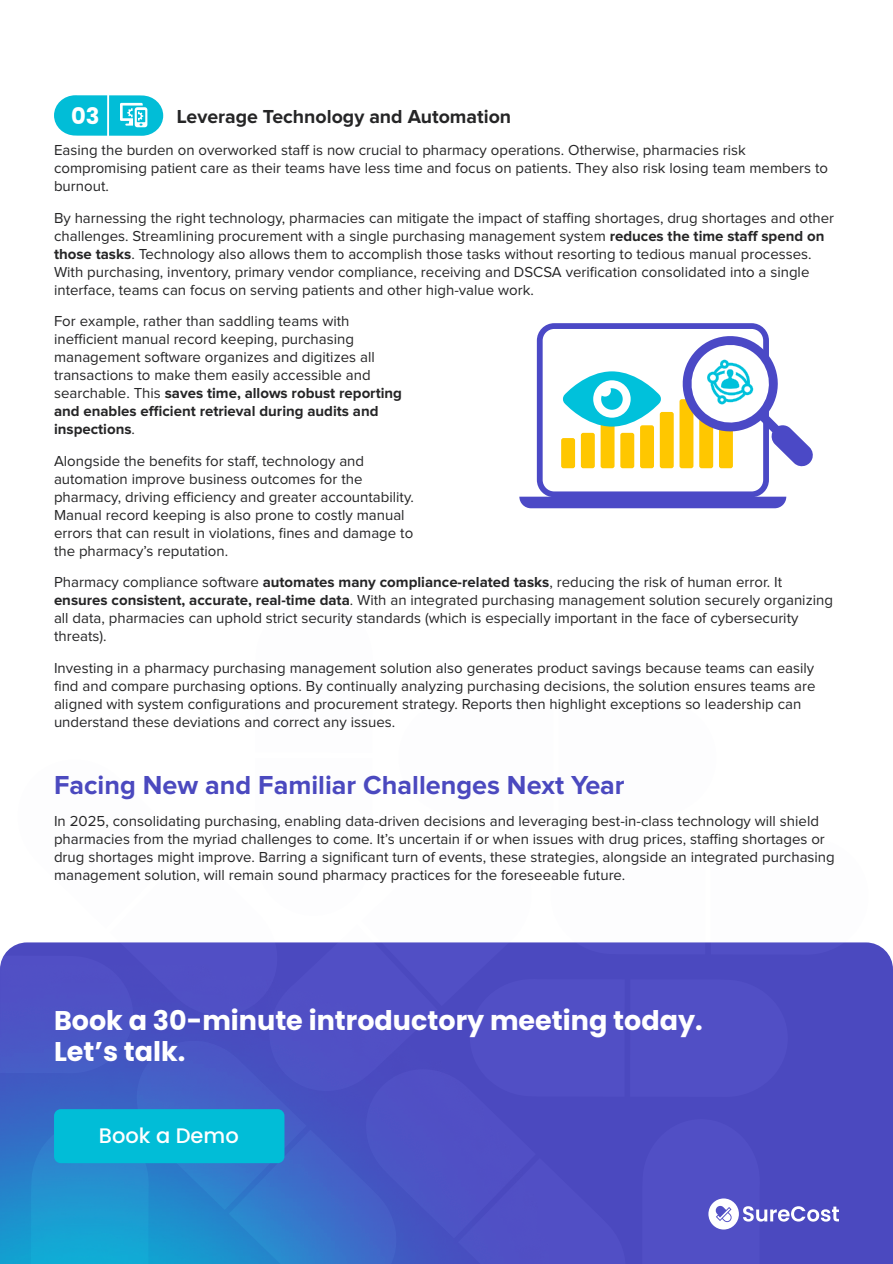
<style>
.page{position:relative;width:893px;height:1264px;background:#fff}
.page>*{position:absolute;margin:0;border:0;box-sizing:border-box;transform-origin:0 0}
.t1{font:700 27px/31.5px "Poppins";color:#fff}
.t2{font:700 27px "Proxima Nova";color:#4b49bf}
.t3{font:700 22.65px "Poppins";color:#fff}
.t4{font:500 21px "Poppins";color:#fff}
.t5{font:700 19.5px "Proxima Nova";color:#252526}
.t6{font:15px/18px "Proxima Nova";color:#252526}
.s1{font-weight:700}
</style>
<div class="page">
<div style="left:592px;top:942px;width:301px;height:321px;background:#4b49bf"></div>
<img style="left:0;top:942px;width:592px;height:321px">
<div style="left:262px;top:942px;width:276px;height:127px;background:#514fc5"></div>
<svg style="left:130px;top:1040px;width:273px;height:223px"></svg>
<div style="left:11px;top:942px;width:273px;height:73px;background:#514fc5"></div>
<svg style="left:359px;top:1069px;width:273px;height:194px;fill:#4d4fc5"></svg>
<svg style="left:31px;top:1120px;width:118px;height:143px"></svg>
<svg style="left:0;top:955px;width:133px;height:118px"></svg>
<div style="left:470px;top:978px;width:317px;height:118px;background:#514fc5"></div>
<svg style="left:550px;top:942px;width:318px;height:12px"></svg>
<div style="left:642px;top:1119px;width:197px;height:144px;background:#514fc5"></div>
<div style="left:54px;top:1109px;width:230px;height:54px;background:#01bdd7;border-radius:7px"></div>
<svg style="left:519px;top:323px;width:293px;height:185px"></svg>
<svg style="left:54px;top:95px;width:109px;height:41px"></svg>
<h2 class="t3" style="left:71px;top:103px;width:30px">03</h2>
<h3 class="t5" style="left:177px;top:108px;width:336px">Leverage Technology and Automation</h3>
<p class="t6" style="left:54px;top:142px;width:775px">Easing the burden on overworked staff is now crucial to pharmacy operations. Otherwise, pharmacies risk compromising patient care as their teams have less time and focus on patients. They also risk losing team members to burnout.</p>
<p class="t6" style="left:54px;top:209px;width:781px">By harnessing the right technology, pharmacies can mitigate the impact of staffing shortages, drug shortages and other challenges. Streamlining procurement with a single purchasing management system <span class="s1">reduces the time staff spend on those tasks</span>. Technology also allows them to accomplish those tasks without resorting to tedious manual processes.<br>With purchasing, inventory, primary vendor compliance, receiving and DSCSA verification consolidated into a single interface, teams can focus on serving patients and other high-value work.</p>
<p class="t6" style="left:54px;top:313px;width:349px">For example, rather than saddling teams with inefficient manual record keeping, purchasing management software organizes and digitizes all transactions to make them easily accessible and searchable. This <span class="s1">saves time, allows robust reporting and enables efficient retrieval during audits and inspections</span>.</p>
<p class="t6" style="left:54px;top:452px;width:361px">Alongside the benefits for staff, technology and automation improve business outcomes for the pharmacy, driving efficiency and greater accountability.<br>Manual record keeping is also prone to costly manual errors that can result in violations, fines and damage to the pharmacy’s reputation.</p>
<p class="t6" style="left:54px;top:574px;width:780px">Pharmacy compliance software <span class="s1">automates many compliance-related tasks</span>, reducing the risk of human error. It <span class="s1">ensures consistent, accurate, real-time data</span>. With an integrated purchasing management solution securely organizing all data, pharmacies can uphold strict security standards (which is especially important in the face of cybersecurity threats).</p>
<p class="t6" style="left:54px;top:659px;width:763px">Investing in a pharmacy purchasing management solution also generates product savings because teams can easily find and compare purchasing options. By continually analyzing purchasing decisions, the solution ensures teams are aligned with system configurations and procurement strategy. Reports then highlight exceptions so leadership can understand these deviations and correct any issues.</p>
<h1 class="t2" style="left:54px;top:773px;width:572px">Facing New and Familiar Challenges Next Year</h1>
<p class="t6" style="left:54px;top:812px;width:782px">In 2025, consolidating purchasing, enabling data-driven decisions and leveraging best-in-class technology will shield pharmacies from the myriad challenges to come. It’s uncertain if or when issues with drug prices, staffing shortages or drug shortages might improve. Barring a significant turn of events, these strategies, alongside an integrated purchasing management solution, will remain sound pharmacy practices for the foreseeable future.</p>
<h1 class="t1" style="left:54px;top:1004px;width:650px">Book a 30-minute introductory meeting today.<br>Let’s talk.</h1>
<h3 class="t4" style="left:99px;top:1123px;width:141px">Book a Demo</h3>
</div>
